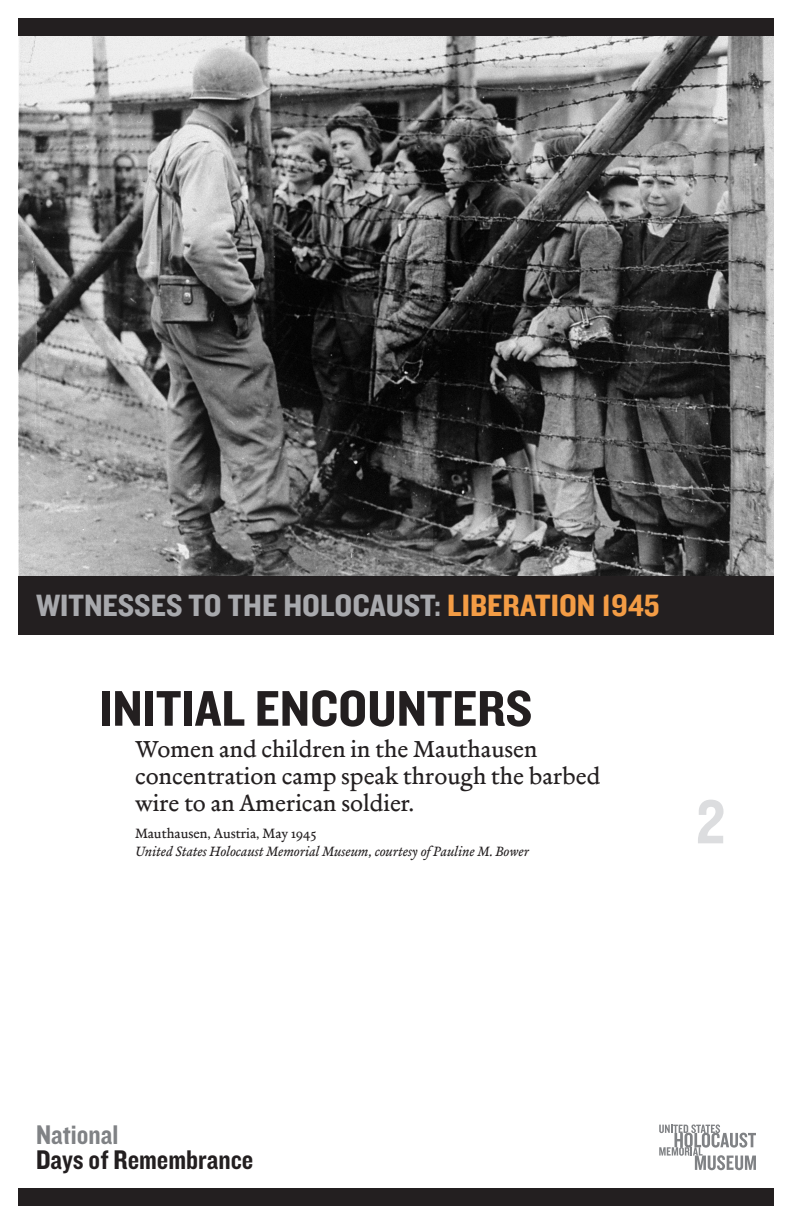
<style>
.page{position:relative;width:792px;height:1224px;background:#fff}
.page>*{position:absolute;margin:0;border:0;box-sizing:border-box;transform-origin:0 0}
.t1{font:64px "Knockout 50 Welterweight";color:#dcdddf}
.t2{font:52px "Knockout 50 Welterweight";color:#231f20;scale:1.07 1}
.t3{font:32px "Knockout 50 Welterweight";color:#a8a9ad;scale:1.07 1}
.t4{font:28px "Knockout 50 Welterweight";color:#231f20}
.t5{font:28px "Knockout 50 Welterweight";color:#808285}
.t6{font:24px/27px "Merlo Roman Osf";color:#231f20}
.t7{font:14px "Merlo Italic Osf";color:#231f20}
.t8{font:14px "Merlo Roman Osf";color:#231f20}
.s1{color:#f39c45}
</style>
<div class="page">
<div style="left:18px;top:1188px;width:756px;height:18px;background:#231f20"></div>
<div style="left:18px;top:18px;width:756px;height:18px;background:#231f20"></div>
<div style="left:18px;top:576px;width:756px;height:59px;background:#231f20"></div>
<svg style="left:659px;top:1124px;width:97px;height:46px"></svg>
<img style="left:18px;top:36px;width:756px;height:540px">
<h3 class="t3" style="left:36px;top:584px;width:584px">WITNESSES TO THE HOLOCAUST: <span class="s1">LIBERATION 1945</span></h3>
<h2 class="t2" style="left:99px;top:674px;width:34px">Initial</h2>
<h2 class="t2" style="left:255px;top:674px;width:51px">Encounters</h2>
<p class="t6" style="left:135px;top:737px;width:467px">Women and children in the Mauthausen concentration camp speak through the barbed wire to an American soldier.</p>
<p class="t8" style="left:135px;top:826px;width:183px">Mauthausen, Austria, May 1945</p>
<p class="t7" style="left:135px;top:843px;width:396px">United States Holocaust Memorial Museum, courtesy of Pauline M. Bower</p>
<h1 class="t1" style="left:696px;top:780px;width:31px">2</h1>
<p class="t5" style="left:36px;top:1116px;width:84px">National</p>
<p class="t4" style="left:36px;top:1141px;width:219px">Days of Remembrance</p>
</div>
